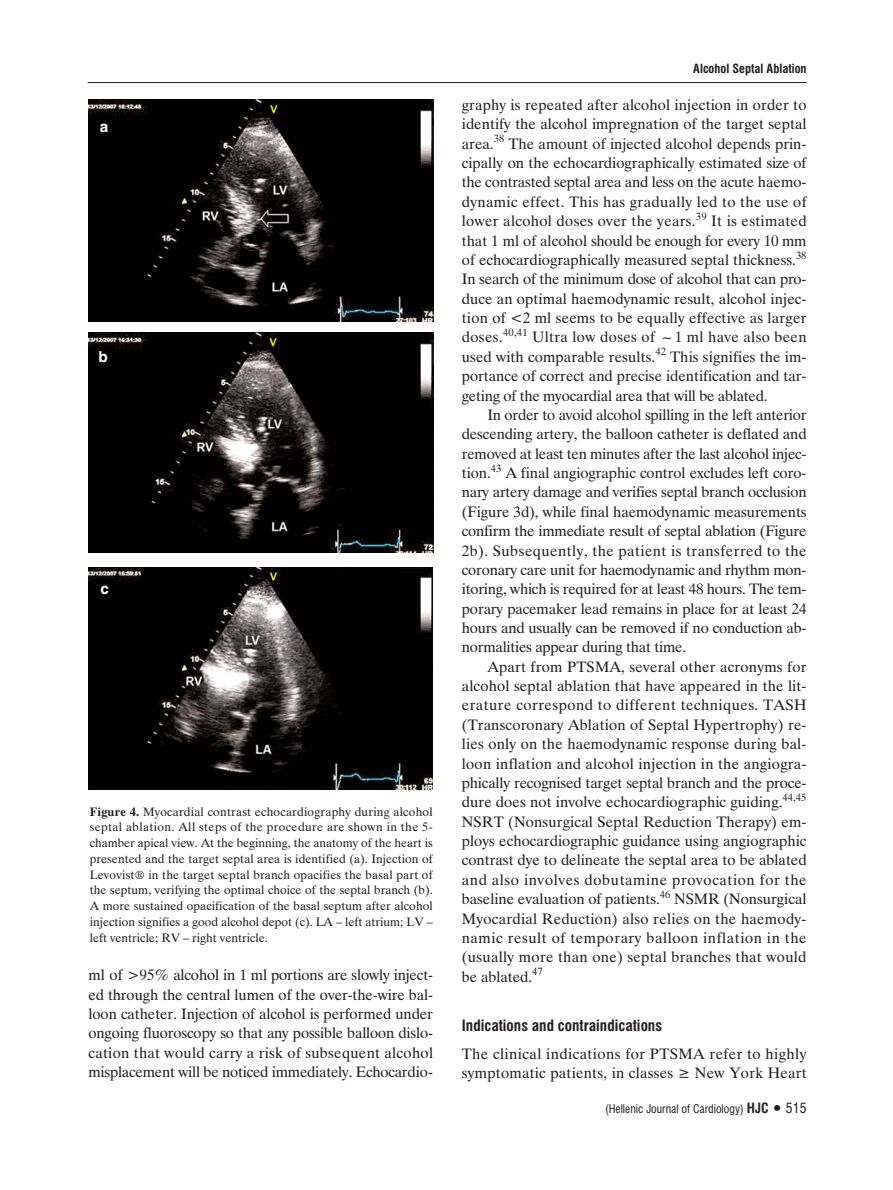
<style>
.page{position:relative;width:893px;height:1190px;background:#fff}
.page>*{position:absolute;margin:0;border:0;box-sizing:border-box;transform-origin:0 0}
.t1{font:15.75px/19.4px "UB Times";color:#231f20;text-align:justify}
.t2{font:15.75px/19.4px "UB Times";letter-spacing:.025em;color:#231f20}
.t3{font:15.75px "UB Helvetica Cond Bold";color:#231f20}
.t4{font:15px "UB Helvetica Bold";color:#fff}
.t5{font:12.75px/15.8px "UB Times";color:#231f20;text-align:justify}
.t6{font:12.75px "UB Helvetica Cond Bold";color:#231f20}
.t7{font:12px "UB Helvetica Cond";color:#231f20}
.s1{font-family:"UB Times Bold"}
.s2{font-family:"UB Helvetica Cond Bold";font-size:14.25px}
.s3{font-size:14.25px}
</style>
<div class="page">
<img style="left:88px;top:332px;width:345px;height:221px">
<hr style="left:88px;top:82px;width:718px;height:1px;background:#231f20">
<img style="left:89px;top:99px;width:344px;height:223px">
<img style="left:88px;top:567px;width:344px;height:222px">
<p class="t4" style="left:100px;top:122px;width:10px">a</p>
<p class="t4" style="left:99px;top:351px;width:11px">b</p>
<p class="t4" style="left:100px;top:583px;width:10px">c</p>
<p class="t5" style="left:90px;top:804px;width:344px"><span class="s1">Figure 4.</span> Myocardial contrast echocardiography during alcohol septal ablation. All steps of the procedure are shown in the 5- chamber apical view. At the beginning, the anatomy of the heart is presented and the target septal area is identified (a). Injection of Levovist® in the target septal branch opacifies the basal part of the septum, verifying the optimal choice of the septal branch (b).<br>A more sustained opacification of the basal septum after alcohol injection signifies a good alcohol depot (c). LA – left atrium; LV – left ventricle; RV – right ventricle.</p>
<p class="t1" style="left:88px;top:966px;width:346px">ml of &gt;95% alcohol in 1 ml portions are slowly inject&shy;ed through the central lumen of the over-the-wire bal&shy;loon catheter. Injection of alcohol is performed under ongoing fluoroscopy so that any possible balloon dislo&shy;cation that would carry a risk of subsequent alcohol misplacement will be noticed immediately. Echocardio-</p>
<p class="t6" style="left:693px;top:64px;width:115px">Alcohol Septal Ablation</p>
<p class="t1" style="left:462px;top:96px;width:346px">graphy is repeated after alcohol injection in order to identify the alcohol impregnation of the target septal area.<sup>38</sup> The amount of injected alcohol depends prin&shy;cipally on the echocardiographically estimated size of the contrasted septal area and less on the acute haemo&shy;dynamic effect. This has gradually led to the use of lower alcohol doses over the years.<sup>39</sup> It is estimated that 1 ml of alcohol should be enough for every 10 mm of echocardiographically measured septal thickness.<sup>38<br></sup>In search of the minimum dose of alcohol that can pro&shy;duce an optimal haemodynamic result, alcohol injec&shy;tion of &lt;2 ml seems to be equally effective as larger doses.<sup>40,41</sup> Ultra low doses of ~1 ml have also been used with comparable results.<sup>42</sup> This signifies the im&shy;portance of correct and precise identification and tar&shy;geting of the myocardial area that will be ablated.</p>
<p class="t1" style="left:462px;top:406px;width:346px;text-indent:26px">In order to avoid alcohol spilling in the left anterior descending artery, the balloon catheter is deflated and removed at least ten minutes after the last alcohol injec&shy;tion.<sup>43</sup> A final angiographic control excludes left coro&shy;nary artery damage and verifies septal branch occlusion (Figure 3d), while final haemodynamic measurements confirm the immediate result of septal ablation (Figure 2b). Subsequently, the patient is transferred to the coronary care unit for haemodynamic and rhythm mon&shy;itoring, which is required for at least 48 hours. The tem&shy;porary pacemaker lead remains in place for at least 24 hours and usually can be removed if no conduction ab&shy;normalities appear during that time.</p>
<p class="t1" style="left:462px;top:658px;width:346px;text-indent:26px">Apart from PTSMA, several other acronyms for alcohol septal ablation that have appeared in the lit&shy;erature correspond to different techniques. TASH (Transcoronary Ablation of Septal Hypertrophy) re&shy;lies only on the haemodynamic response during bal&shy;loon inflation and alcohol injection in the angiogra&shy;phically recognised target septal branch and the proce&shy;dure does not involve echocardiographic guiding.<sup>44,45<br></sup>NSRT (Nonsurgical Septal Reduction Therapy) em&shy;ploys echocardiographic guidance using angiographic contrast dye to delineate the septal area to be ablated and also involves dobutamine provocation for the baseline evaluation of patients.<sup>46</sup> NSMR (Nonsurgical Myocardial Reduction) also relies on the haemody&shy;namic result of temporary balloon inflation in the (usually more than one) septal branches that would be ablated.<sup>47</sup></p>
<p class="t3" style="left:462px;top:1019px;width:202px">Indications and contraindications</p>
<p class="t2" style="left:462px;top:1045px;width:346px">The clinical indications for PTSMA refer to highly symptomatic patients, in classes ≥ New York Heart</p>
<p class="t7" style="left:605px;top:1104px;width:203px">(Hellenic Journal of Cardiology) <span class="s2">HJC ñ</span> <span class="s3">515</span></p>
</div>
